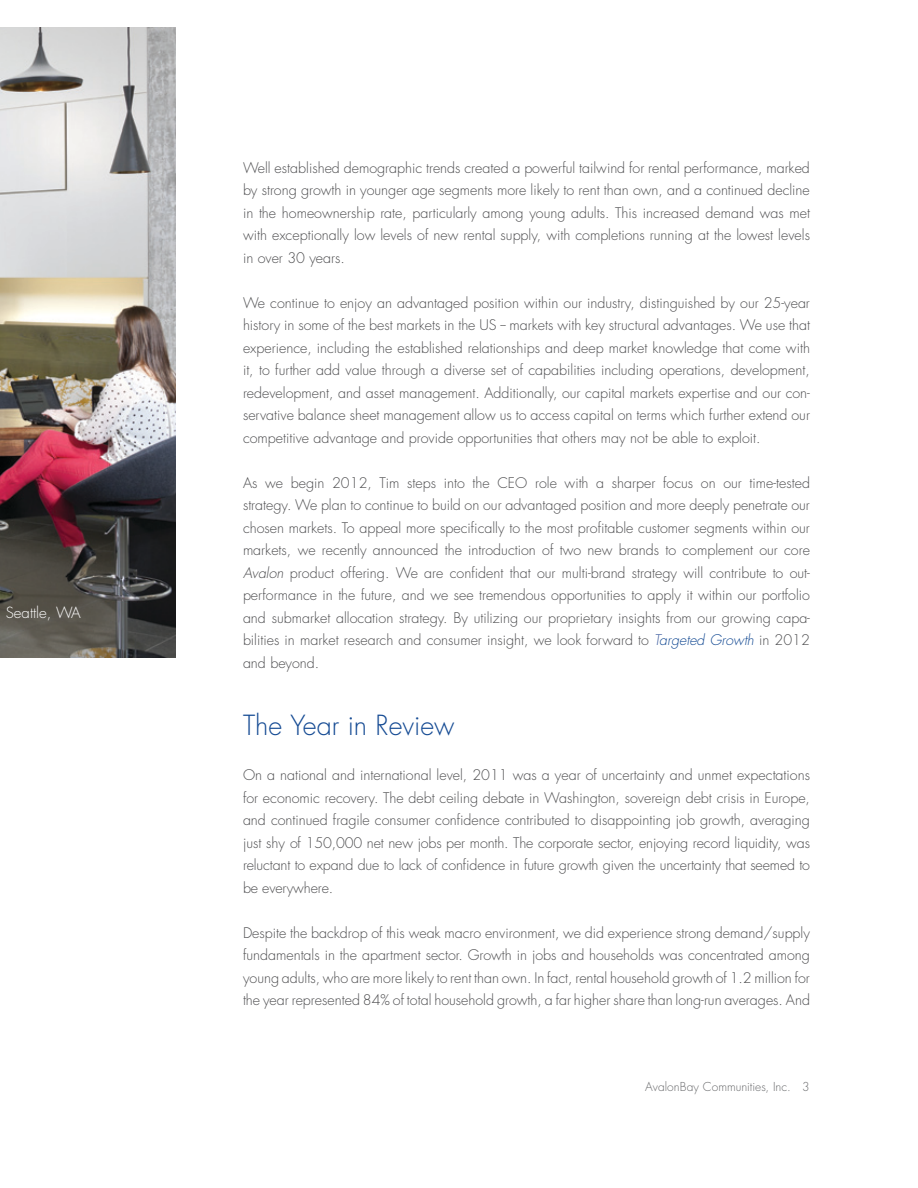
<style>
.page{position:relative;width:918px;height:1188px;background:#fff}
.page>*{position:absolute;margin:0;border:0;box-sizing:border-box;transform-origin:0 0}
.t1{font:300 27px "Futura";color:#144a93}
.t2{font:300 15px "Futura";color:#fff}
.t3{font:300 14.25px/22.5px "Futura";color:#4d4d4f;text-align:justify}
.t4{font:300 12px "Futura";color:#696a6c}
.s1{font-style:italic}
.s2{font-style:italic;color:#3e5c9f}
.s3{font-style:italic;color:#144a93}
</style>
<div class="page">
<img style="left:0;top:27px;width:176px;height:631px">
<p class="t2" style="left:6px;top:603px;width:77px">Seattle, WA</p>
<p class="t3" style="left:243px;top:157px;width:569px">Well established demographic trends created a powerful tailwind for rental performance, marked by strong growth in younger age segments more likely to rent than own, and a continued decline in the homeownership rate, particularly among young adults. This increased demand was met with exceptionally low levels of new rental supply, with completions running at the lowest levels in over 30 years.</p>
<p class="t3" style="left:243px;top:292px;width:569px">We continue to enjoy an advantaged position within our industry, distinguished by our 25-year history in some of the best markets in the US -- markets with key structural advantages. We use that experience, including the established relationships and deep market knowledge that come with it, to further add value through a diverse set of capabilities including operations, development, redevelopment, and asset management. Additionally, our capital markets expertise and our con&shy;servative balance sheet management allow us to access capital on terms which further extend our competitive advantage and provide opportunities that others may not be able to exploit.</p>
<p class="t3" style="left:243px;top:472px;width:569px">As we begin 2012, Tim steps into the CEO role with a sharper focus on our time-tested strategy. We plan to continue to build on our advantaged position and more deeply penetrate our chosen markets. To appeal more specifically to the most profitable customer segments within our markets, we recently announced the introduction of two new brands to complement our core <span class="s1">Avalon</span> product offering. We are confident that our multi-brand strategy will contribute to out&shy;performance in the future, and we see tremendous opportunities to apply it within our portfolio and submarket allocation strategy. By utilizing our proprietary insights from our growing capa&shy;bilities in market research and consumer insight, we look forward to <span class="s2">T</span><span class="s3">argeted Growth</span> in 2012 and beyond.</p>
<h1 class="t1" style="left:243px;top:708px;width:213px">The Year in Review</h1>
<p class="t3" style="left:243px;top:764px;width:569px">On a national and international level, 2011 was a year of uncertainty and unmet expectations for economic recovery. The debt ceiling debate in Washington, sovereign debt crisis in Europe, and continued fragile consumer confidence contributed to disappointing job growth, averaging just shy of 150,000 net new jobs per month. The corporate sector, enjoying record liquidity, was reluctant to expand due to lack of confidence in future growth given the uncertainty that seemed to be everywhere.</p>
<p class="t3" style="left:243px;top:922px;width:569px">Despite the backdrop of this weak macro environment, we did experience strong demand/supply fundamentals in the apartment sector. Growth in jobs and households was concentrated among young adults, who are more likely to rent than own. In fact, rental household growth of 1.2 million for the year represented 84% of total household growth, a far higher share than long-run averages. And</p>
<p class="t4" style="left:645px;top:1079px;width:166px">AvalonBay Communities, Inc. 3</p>
</div>
